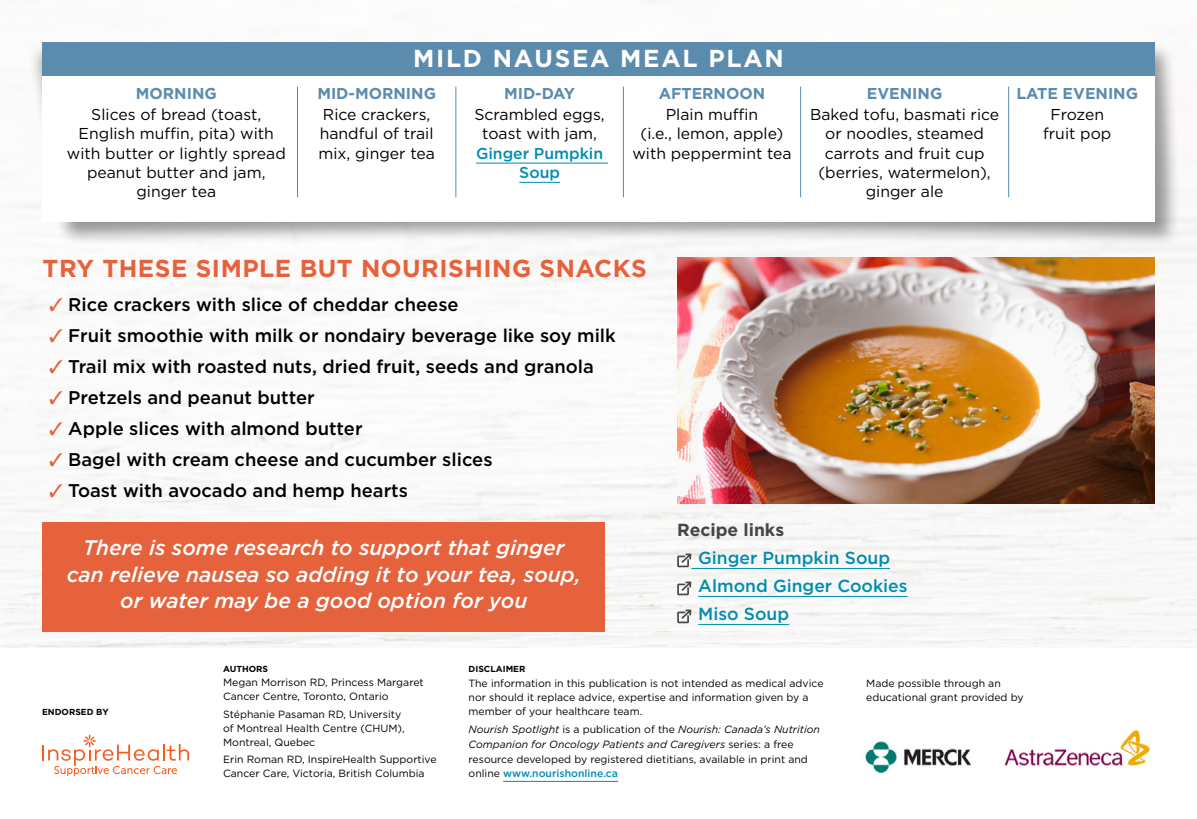
<style>
.page{position:relative;width:1197px;height:819px;background:#fff}
.page>*{position:absolute;margin:0;border:0;box-sizing:border-box;transform-origin:0 0}
.Paragraph_Style_16{font:700 24.5px "Gotham";letter-spacing:.02em;color:#e6623c}
.Body{font:700 24.5px "Gotham";letter-spacing:.07em;color:#fff}
.Body-2{font:italic 500 21px/26.2px "Gotham";color:#fff;text-align:center}
.t1{font:500 18.38px "Gotham";color:#000}
.Link{font:500 17.5px "Gotham";color:#008cb1}
.Paragraph_Style_6{font:700 17.5px "Gotham";color:#464547}
.Paragraph_Style_14{font:15.75px/19.2px "Gotham";color:#000;text-align:center}
.Paragraph_Style_13{font:700 15.75px "Gotham";color:#5b8cad}
.Body-3{font:15.75px/19.2px "Gotham";color:#000;text-align:center}
.Paragraph_Style_5{font:10.5px/14px "Gotham";color:#000}
.Paragraph_Style_4{font:700 8.75px "Gotham";color:#000}
.s1{font-weight:500;color:#008cb1}
.s2{color:#e6623c}
.s3{font-style:italic}
</style>
<div class="page">
<img style="left:0;top:0;width:1197px;height:648px">
<hr style="left:691px;top:568px;width:199px;height:1px;background:#008cb1">
<hr style="left:698px;top:596px;width:210px;height:1px;background:#008cb1">
<hr style="left:698px;top:624px;width:91px;height:1px;background:#008cb1">
<svg style="left:677px;top:554px;width:14px;height:13px"></svg>
<svg style="left:677px;top:582px;width:14px;height:13px"></svg>
<svg style="left:677px;top:610px;width:14px;height:13px"></svg>
<img style="left:677px;top:257px;width:478px;height:247px">
<div style="left:43px;top:522px;width:562px;height:109px;background:#e6623c"></div>
<img style="left:865px;top:729px;width:285px;height:45px">
<div style="left:27px;top:42px;width:1154px;height:206px;background:#000;opacity:.4"></div>
<div style="left:43px;top:43px;width:1112px;height:179px;background:#fff"></div>
<div style="left:42px;top:42px;width:1113px;height:33px;background:#5b8cad"></div>
<hr style="left:297px;top:87px;width:1px;height:110px;background:#5b8cad">
<hr style="left:455px;top:87px;width:1px;height:110px;background:#5b8cad">
<hr style="left:623px;top:87px;width:1px;height:110px;background:#5b8cad">
<hr style="left:800px;top:87px;width:1px;height:110px;background:#5b8cad">
<hr style="left:1008px;top:87px;width:1px;height:110px;background:#5b8cad">
<hr style="left:476px;top:163px;width:132px;height:1px;background:#008cb1">
<hr style="left:519px;top:182px;width:41px;height:1px;background:#008cb1">
<svg style="left:42px;top:734px;width:147px;height:42px"></svg>
<hr style="left:503px;top:781px;width:115px;height:1px;background:#008cb1">
<p class="Paragraph_Style_13" style="left:136px;top:83px;width:82px">MORNING</p>
<p class="Paragraph_Style_14" style="left:67px;top:105px;width:221px">Slices of bread (toast,<br>English muffin, pita) with with butter or lightly spread peanut butter and jam, ginger tea</p>
<p class="Body" style="left:413px;top:42px;width:372px">MILD NAUSEA MEAL PLAN</p>
<p class="Paragraph_Style_13" style="left:317px;top:83px;width:120px">MID-MORNING</p>
<p class="Paragraph_Style_14" style="left:318px;top:105px;width:118px;text-align:left">Rice crackers, handful of trail mix, ginger tea</p>
<p class="Paragraph_Style_13" style="left:504px;top:83px;width:73px">MID-DAY</p>
<p class="Paragraph_Style_14" style="left:475px;top:105px;width:132px">Scrambled eggs, toast with jam,<br><span class="s1">Ginger Pumpkin<br>Soup</span></p>
<p class="Paragraph_Style_13" style="left:659px;top:83px;width:108px">AFTERNOON</p>
<p class="Paragraph_Style_14" style="left:632px;top:105px;width:161px">Plain muffin<br>(i.e., lemon, apple) with peppermint tea</p>
<p class="Paragraph_Style_13" style="left:867px;top:83px;width:77px">EVENING</p>
<p class="Paragraph_Style_14" style="left:810px;top:105px;width:191px">Baked tofu, basmati rice or noodles, steamed carrots and fruit cup (berries, watermelon), ginger ale</p>
<p class="Paragraph_Style_13" style="left:1016px;top:83px;width:123px">LATE EVENING</p>
<p class="Body-3" style="left:1043px;top:105px;width:70px">Frozen fruit pop</p>
<p class="Paragraph_Style_16" style="left:43px;top:252px;width:606px">TRY THESE SIMPLE BUT NOURISHING SNACKS</p>
<p class="t1" style="left:49px;top:293px;width:411px"><span class="s2">✓</span> Rice crackers with slice of cheddar cheese</p>
<p class="t1" style="left:49px;top:324px;width:568px"><span class="s2">✓</span> Fruit smoothie with milk or nondairy beverage like soy milk</p>
<p class="t1" style="left:49px;top:355px;width:547px"><span class="s2">✓</span> Trail mix with roasted nuts, dried fruit, seeds and granola</p>
<p class="t1" style="left:49px;top:386px;width:267px"><span class="s2">✓</span> Pretzels and peanut butter</p>
<p class="t1" style="left:49px;top:417px;width:315px"><span class="s2">✓</span> Apple slices with almond butter</p>
<p class="t1" style="left:49px;top:448px;width:445px"><span class="s2">✓</span> Bagel with cream cheese and cucumber slices</p>
<p class="t1" style="left:49px;top:479px;width:361px"><span class="s2">✓</span> Toast with avocado and hemp hearts</p>
<p class="Body-2" style="left:67px;top:535px;width:516px">There is some research to support that ginger can relieve nausea so adding it to your tea, soup, or water may be a good option for you</p>
<p class="Paragraph_Style_6" style="left:677px;top:518px;width:108px">Recipe links</p>
<p class="Link" style="left:698px;top:546px;width:193px">Ginger Pumpkin Soup</p>
<p class="Link" style="left:698px;top:574px;width:211px">Almond Ginger Cookies</p>
<p class="Link" style="left:698px;top:602px;width:93px">Miso Soup</p>
<p class="Paragraph_Style_4" style="left:42px;top:706px;width:68px">ENDORSED BY</p>
<p class="Paragraph_Style_4" style="left:223px;top:663px;width:46px">AUTHORS</p>
<p class="Paragraph_Style_5" style="left:223px;top:675px;width:202px">Megan Morrison RD, Princess Margaret<br>Cancer Centre, Toronto, Ontario</p>
<p class="Paragraph_Style_5" style="left:223px;top:707px;width:183px">Stéphanie Pasaman RD, University of Montreal Health Centre (CHUM),<br>Montreal, Quebec</p>
<p class="Paragraph_Style_5" style="left:223px;top:752px;width:215px">Erin Roman RD, InspireHealth Supportive<br>Cancer Care, Victoria, British Columbia</p>
<p class="Paragraph_Style_4" style="left:469px;top:663px;width:58px">DISCLAIMER</p>
<p class="Paragraph_Style_5" style="left:469px;top:675px;width:356px;line-height:14.5px">The information in this publication is not intended as medical advice nor should it replace advice, expertise and information given by a member of your healthcare team.</p>
<p class="Paragraph_Style_5" style="left:469px;top:722px;width:353px;line-height:14.5px"><span class="s3">Nourish Spotlight</span> is a publication of the <span class="s3">Nourish: Canada’s Nutrition Companion for Oncology Patients and Caregivers</span> series: a free resource developed by registered dietitians, available in print and online <span class="s1">www.nourishonline.ca</span></p>
<p class="Paragraph_Style_5" style="left:866px;top:676px;width:159px">Made possible through an educational grant provided by</p>
</div>
